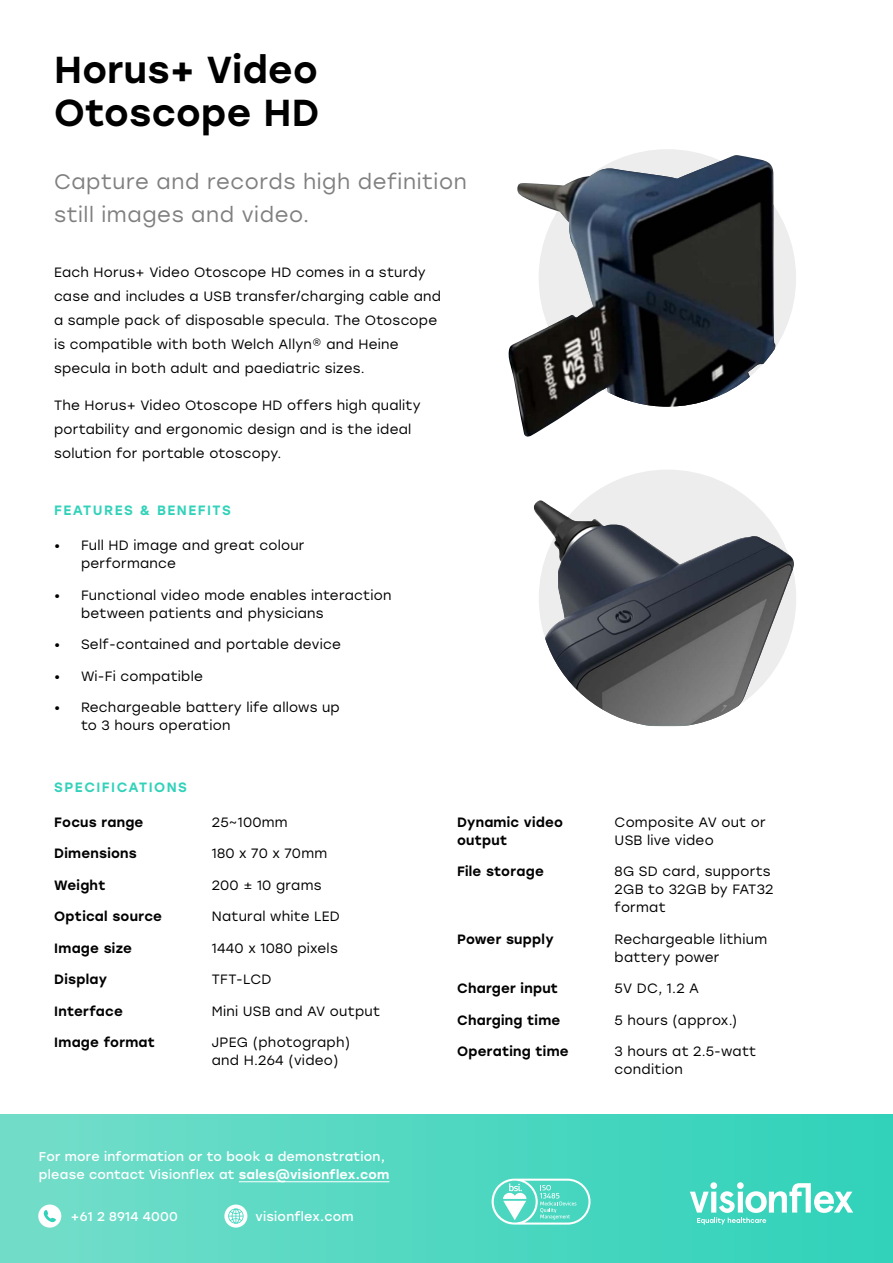
<style>
.page{position:relative;width:893px;height:1263px;background:#fff}
.page>*{position:absolute;margin:0;border:0;box-sizing:border-box;transform-origin:0 0}
.t1{font:500 37.5px/43.5px "Stolzl";letter-spacing:.01em;color:#000}
.t2{font:21px/32.5px "Stolzl";letter-spacing:.03em;color:#808080}
.t3{font:13.5px/18px "Stolzl";letter-spacing:.02em;color:#000}
.t4{font:500 13.5px "Stolzl";letter-spacing:.02em;color:#000}
.t5{font:500 13.5px "Stolzl";letter-spacing:.11em;color:#32d2ba}
.t6{font:12.75px/18px "Stolzl";letter-spacing:.02em;color:#fff}
.s1{font-weight:500}
</style>
<div class="page">
<div style="left:539px;top:470px;width:257px;height:257px;background:#ededed;border-radius:50%"></div>
<div style="left:539px;top:149px;width:257px;height:258px;background:#ededed;border-radius:50%"></div>
<div style="left:0;top:1114px;width:893px;height:149px;background:linear-gradient(to right,#73ddca,#2fd1b9)"></div>
<svg style="left:690px;top:1182px;width:163px;height:42px"></svg>
<hr style="left:239px;top:1181px;width:150px;height:1px;background:#fff">
<div style="left:38px;top:1204px;width:23px;height:23px;background:#fff;border-radius:50%"></div>
<svg style="left:224px;top:1204px;width:23px;height:23px"></svg>
<svg style="left:44px;top:1210px;width:12px;height:12px"></svg>
<svg style="left:228px;top:1208px;width:16px;height:16px"></svg>
<svg style="left:492px;top:1179px;width:98px;height:45px"></svg>
<img style="left:534px;top:500px;width:260px;height:226px">
<img style="left:509px;top:155px;width:266px;height:282px">
<h1 class="t1" style="left:54px;top:46px;width:267px">Horus+ Video<br>Otoscope HD</h1>
<h2 class="t2" style="left:54px;top:165px;width:414px">Capture and records high definition still images and video.</h2>
<p class="t3" style="left:54px;top:260px;width:388px;line-height:24px">Each Horus+ Video Otoscope HD comes in a sturdy case and includes a USB transfer/charging cable and a sample pack of disposable specula. The Otoscope is compatible with both Welch Allyn® and Heine specula in both adult and paediatric sizes.</p>
<p class="t3" style="left:54px;top:393px;width:368px;line-height:24px">The Horus+ Video Otoscope HD offers high quality portability and ergonomic design and is the ideal solution for portable otoscopy.</p>
<p class="t5" style="left:54px;top:501px;width:178px">FEATURES &amp; BENEFITS</p>
<p class="t3" style="left:81px;top:536px;width:225px;text-indent:-27px">• Full HD image and great colour performance</p>
<p class="t3" style="left:81px;top:585px;width:312px;text-indent:-27px">• Functional video mode enables interaction between patients and physicians</p>
<p class="t3" style="left:54px;top:635px;width:288px">• Self-contained and portable device</p>
<p class="t3" style="left:54px;top:666px;width:150px">• Wi-Fi compatible</p>
<p class="t3" style="left:81px;top:698px;width:260px;text-indent:-27px">• Rechargeable battery life allows up to 3 hours operation</p>
<p class="t5" style="left:54px;top:777px;width:134px">SPECIFICATIONS</p>
<p class="t4" style="left:54px;top:812px;width:91px">Focus range</p>
<p class="t3" style="left:212px;top:812px;width:77px">25~100mm</p>
<p class="t4" style="left:54px;top:844px;width:84px">Dimensions</p>
<p class="t3" style="left:212px;top:844px;width:117px">180 x 70 x 70mm</p>
<p class="t4" style="left:54px;top:875px;width:53px">Weight</p>
<p class="t3" style="left:212px;top:875px;width:111px">200 ± 10 grams</p>
<p class="t4" style="left:54px;top:907px;width:109px">Optical source</p>
<p class="t3" style="left:212px;top:907px;width:130px">Natural white LED</p>
<p class="t4" style="left:54px;top:938px;width:79px">Image size</p>
<p class="t3" style="left:212px;top:938px;width:127px">1440 x 1080 pixels</p>
<p class="t4" style="left:54px;top:970px;width:54px">Display</p>
<p class="t3" style="left:212px;top:970px;width:61px">TFT-LCD</p>
<p class="t4" style="left:54px;top:1001px;width:70px">Interface</p>
<p class="t3" style="left:212px;top:1001px;width:170px">Mini USB and AV output</p>
<p class="t4" style="left:54px;top:1033px;width:102px">Image format</p>
<p class="t3" style="left:212px;top:1033px;width:140px">JPEG (photograph) and H.264 (video)</p>
<p class="t6" style="left:39px;top:1146px;width:352px">For more information or to book a demonstration, please contact Visionflex at <span class="s1">sales@visionflex.com</span></p>
<p class="t6" style="left:255px;top:1207px;width:100px">visionflex.com</p>
<p class="t6" style="left:71px;top:1207px;width:108px">+61 2 8914 4000</p>
<p class="t4" style="left:457px;top:812px;width:108px">Dynamic video</p>
<p class="t3" style="left:615px;top:812px;width:153px">Composite AV out or</p>
<p class="t4" style="left:457px;top:830px;width:52px">output</p>
<p class="t3" style="left:615px;top:830px;width:101px">USB live video</p>
<p class="t4" style="left:457px;top:862px;width:88px">File storage</p>
<p class="t3" style="left:615px;top:862px;width:160px">8G SD card, supports<br>2GB to 32GB by FAT32 format</p>
<p class="t4" style="left:457px;top:929px;width:98px">Power supply</p>
<p class="t3" style="left:615px;top:929px;width:154px">Rechargeable lithium battery power</p>
<p class="t4" style="left:457px;top:979px;width:102px">Charger input</p>
<p class="t3" style="left:615px;top:979px;width:86px">5V DC, 1.2 A</p>
<p class="t4" style="left:457px;top:1010px;width:105px">Charging time</p>
<p class="t3" style="left:615px;top:1010px;width:124px">5 hours (approx.)</p>
<p class="t4" style="left:457px;top:1042px;width:113px">Operating time</p>
<p class="t3" style="left:615px;top:1042px;width:143px">3 hours at 2.5-watt condition</p>
</div>
